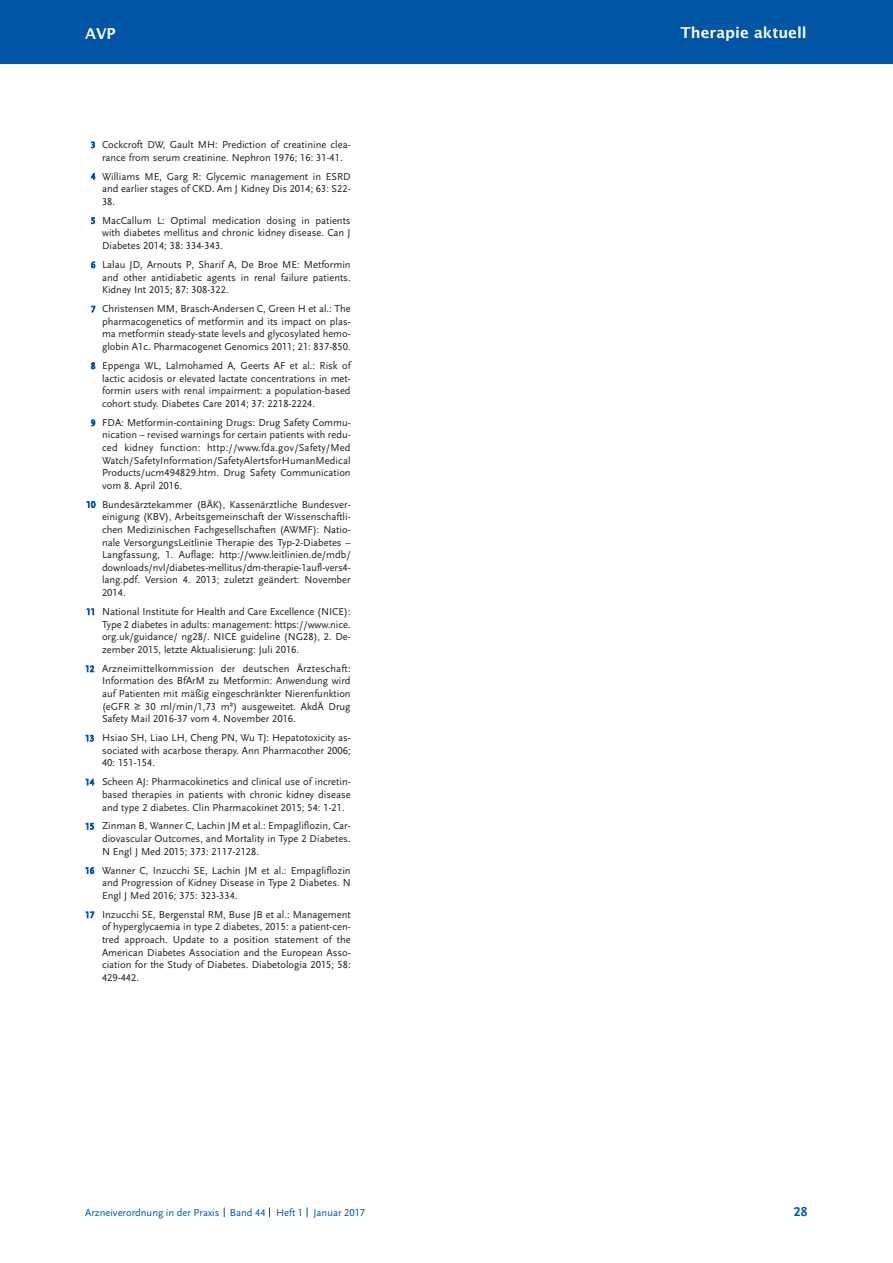
<style>
.page{position:relative;width:893px;height:1263px;background:#fff}
.page>*{position:absolute;margin:0;border:0;box-sizing:border-box;transform-origin:0 0}
.t1{font:600 15px "Lucida Sans";color:#fff}
.t2{font:700 13.5px "Scala Sans LF";color:#0155a5}
.t3{font:10.5px/12.6px "Scala Sans LF";color:#231f20;text-align:justify}
.t4{font:10.5px "Scala Sans LF";color:#0155a5}
.s1{font-size:9px;color:#0155a5}
.s2{font-family:"Arial"}
</style>
<div class="page">
<div style="left:0;top:0;width:892px;height:64px;background:#0155a5"></div>
<h1 class="t1" style="left:85px;top:25px;width:32px">AVP</h1>
<h1 class="t1" style="left:681px;top:24px;width:128px">Therapie aktuell</h1>
<p class="t3" style="left:91px;top:139px;width:261px;text-align:center"><span class="s1">3</span> Cockcroft DW, Gault MH: Prediction of creatinine clea&shy;rance from serum creatinine. Nephron 1976; 16: 31-41.</p>
<p class="t3" style="left:102px;top:170px;width:250px;text-indent:-11px"><span class="s1">4</span> Williams ME, Garg R: Glycemic management in ESRD and earlier stages of CKD. Am J Kidney Dis 2014; 63: S22- 38.</p>
<p class="t3" style="left:102px;top:214px;width:250px;text-indent:-11px"><span class="s1">5</span> MacCallum L: Optimal medication dosing in patients with diabetes mellitus and chronic kidney disease. Can J Diabetes 2014; 38: 334-343.</p>
<p class="t3" style="left:102px;top:258px;width:250px;text-indent:-11px"><span class="s1">6</span> Lalau JD, Arnouts P, Sharif A, De Broe ME: Metformin and other antidiabetic agents in renal failure patients.<br>Kidney Int 2015; 87: 308-322.</p>
<p class="t3" style="left:102px;top:303px;width:250px;text-indent:-11px"><span class="s1">7</span> Christensen MM, Brasch-Andersen C, Green H et al.: The pharmacogenetics of metformin and its impact on plas&shy;ma metformin steady-state levels and glycosylated hemo&shy;globin A1c. Pharmacogenet Genomics 2011; 21: 837-850.</p>
<p class="t3" style="left:102px;top:359px;width:250px;text-indent:-11px"><span class="s1">8</span> Eppenga WL, Lalmohamed A, Geerts AF et al.: Risk of lactic acidosis or elevated lactate concentrations in met&shy;formin users with renal impairment: a population-based cohort study. Diabetes Care 2014; 37: 2218-2224.</p>
<p class="t3" style="left:102px;top:416px;width:250px;text-indent:-11px"><span class="s1">9</span> FDA: Metformin-containing Drugs: Drug Safety Commu&shy;nication – revised warnings for certain patients with redu&shy;ced kidney function: http://www.fda.gov/Safety/Med Watch/SafetyInformation/SafetyAlertsforHumanMedical Products/ucm494829.htm. Drug Safety Communication vom 8. April 2016.</p>
<p class="t3" style="left:102px;top:498px;width:250px;text-indent:-16px"><span class="s1">10</span> Bundesärztekammer (BÄK), Kassenärztliche Bundesver&shy;einigung (KBV), Arbeitsgemeinschaft der Wissenschaftli&shy;chen Medizinischen Fachgesellschaften (AWMF): Natio&shy;nale VersorgungsLeitlinie Therapie des Typ-2-Diabetes – Langfassung, 1. Auflage: http://www.leitlinien.de/mdb/ downloads/nvl/diabetes-mellitus/dm-therapie-1aufl-vers4- lang.pdf. Version 4. 2013; zuletzt geändert: November 2014.</p>
<p class="t3" style="left:102px;top:605px;width:250px;text-indent:-16px"><span class="s1">11</span> National Institute for Health and Care Excellence (NICE):<br>Type 2 diabetes in adults: management: https://www.nice. org.uk/guidance/ ng28/. NICE guideline (NG28), 2. De&shy;zember 2015, letzte Aktualisierung: Juli 2016.</p>
<p class="t3" style="left:102px;top:662px;width:250px;text-indent:-17px"><span class="s1">12</span> Arzneimittelkommission der deutschen Ärzteschaft:<br>Information des BfArM zu Metformin: Anwendung wird auf Patienten mit mäßig eingeschränkter Nierenfunktion (eGFR <span class="s2">≥</span> 30 ml/min/1,73 m²) ausgeweitet. AkdÄ Drug Safety Mail 2016-37 vom 4. November 2016.</p>
<p class="t3" style="left:102px;top:732px;width:250px;text-indent:-17px"><span class="s1">13</span> Hsiao SH, Liao LH, Cheng PN, Wu TJ: Hepatotoxicity as&shy;sociated with acarbose therapy. Ann Pharmacother 2006; 40: 151-154.</p>
<p class="t3" style="left:102px;top:776px;width:250px;text-indent:-17px"><span class="s1">14</span> Scheen AJ: Pharmacokinetics and clinical use of incretin&shy;based therapies in patients with chronic kidney disease and type 2 diabetes. Clin Pharmacokinet 2015; 54: 1-21.</p>
<p class="t3" style="left:102px;top:820px;width:250px;text-indent:-17px"><span class="s1">15</span> Zinman B, Wanner C, Lachin JM et al.: Empagliflozin, Car&shy;diovascular Outcomes, and Mortality in Type 2 Diabetes.<br>N Engl J Med 2015; 373: 2117-2128.</p>
<p class="t3" style="left:102px;top:864px;width:250px;text-indent:-17px"><span class="s1">16</span> Wanner C, Inzucchi SE, Lachin JM et al.: Empagliflozin and Progression of Kidney Disease in Type 2 Diabetes. N Engl J Med 2016; 375: 323-334.</p>
<p class="t3" style="left:102px;top:908px;width:250px;text-indent:-17px"><span class="s1">17</span> Inzucchi SE, Bergenstal RM, Buse JB et al.: Management of hyperglycaemia in type 2 diabetes, 2015: a patient-cen&shy;tred approach. Update to a position statement of the American Diabetes Association and the European Asso&shy;ciation for the Study of Diabetes. Diabetologia 2015; 58:<br>429-442.</p>
<p class="t4" style="left:85px;top:1207px;width:282px">Arzneiverordnung in der Praxis Band 44 Heft 1 Januar 2017</p>
<p class="t2" style="left:794px;top:1204px;width:15px">28</p>
</div>
